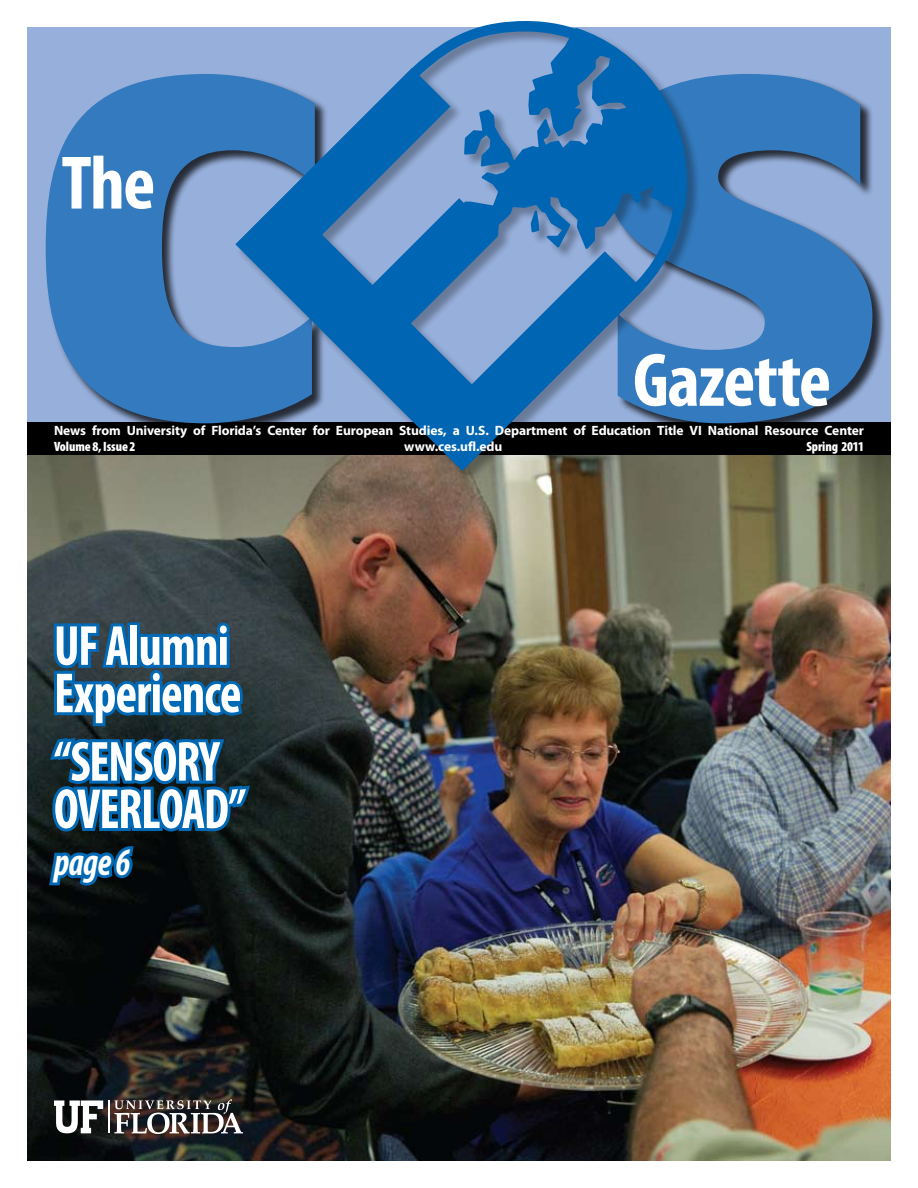
<style>
.page{position:relative;width:918px;height:1188px;background:#fff}
.page>*{position:absolute;margin:0;border:0;box-sizing:border-box;transform-origin:0 0}
.t1{font:700 condensed 57px/47.4px "Myriad Pro";letter-spacing:-.02em;color:#fff;scale:.9 1}
.t2{font:italic 700 condensed 39px "Myriad Pro";color:#fff;scale:.9 1}
.t3{font:700 13.5px "Myriad Pro";letter-spacing:-.01em;color:#fff}
.t4{font:900 condensed 13.5px "Myriad Pro";letter-spacing:-.005em;color:#fff}
</style>
<div class="page">
<img style="left:27px;top:455px;width:864px;height:706px">
<div style="left:27px;top:27px;width:864px;height:417px;background:#96afdb"></div>
<div style="left:27px;top:423px;width:864px;height:32px;background:#000"></div>
<div style="left:44px;top:73px;width:841px;height:363px;background:#000;opacity:.75"></div>
<svg style="left:46px;top:74px;width:826px;height:349px;fill:#347abe"></svg>
<div style="left:234px;top:20px;width:465px;height:463px;background:#000;opacity:.3"></div>
<svg style="left:236px;top:21px;width:450px;height:450px"></svg>
<svg style="left:236px;top:68px;width:407px;height:403px"></svg>
<svg style="left:46px;top:620px;width:208px;height:541px;background:#163346"></svg>
<svg style="left:635px;top:354px;width:194px;height:52px;background:#96badd"></svg>
<svg style="left:62px;top:156px;width:91px;height:53px;background:#96badd"></svg>
<p class="t3" style="left:54px;top:422px;width:812px">News from University of Florida’s Center for European Studies, a U.S. Department of Education Title VI National Resource Center</p>
<p class="t4" style="left:54px;top:438px;width:83px">Volume 8, Issue 2</p>
<p class="t3" style="left:404px;top:438px;width:100px">www.ces.ufl.edu</p>
<p class="t4" style="left:806px;top:438px;width:59px">Spring 2011</p>
<h1 class="t1" style="left:54px;top:621px;width:210px">UF Alumni<br>Experience</h1>
<h1 class="t1" style="left:54px;top:737px;width:215px">“Sensory<br>Overload”</h1>
<h2 class="t2" style="left:54px;top:838px;width:87px">page 6</h2>
</div>
